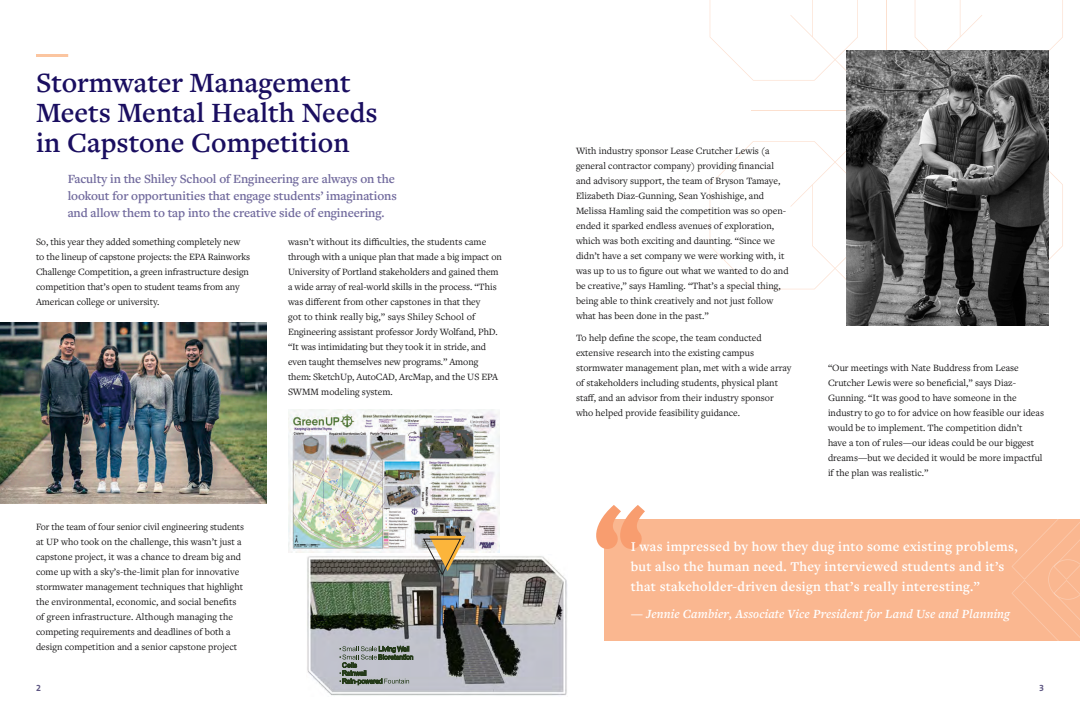
<style>
.page{position:relative;width:1080px;height:720px;background:#fff}
.page>*{position:absolute;margin:0;border:0;box-sizing:border-box;transform-origin:0 0}
.t1{font:600 29px/30px "Freight Text Pro";color:#1a0e60}
.t2{font:600 14px/20px "Freight Text Pro";letter-spacing:.02em;color:#fff}
.t3{font:600 13px/17px "Freight Text Pro";letter-spacing:-.01em;color:#716a9d}
.t4{font:italic 600 13px "Freight Text Pro";letter-spacing:.01em;color:#fff}
.t5{font:10px/15px "Freight Text Pro";color:#161516}
.t6{font:700 9px "The Sans B W7";color:#5d5582}
</style>
<div class="page">
<img style="left:307px;top:556px;width:260px;height:140px">
<svg style="left:339px;top:645px;width:74px;height:40px;background:#949b99"></svg>
<hr style="left:36px;top:54px;width:32px;height:3px;background:#fbc5a0">
<img style="left:0;top:322px;width:266px;height:182px">
<div style="left:605px;top:520px;width:475px;height:121px;background:#fab790"></div>
<svg style="left:1011px;top:519px;width:69px;height:122px"></svg>
<svg style="left:596px;top:505px;width:49px;height:44px"></svg>
<img style="left:288px;top:409px;width:212px;height:143px">
<svg style="left:423px;top:536px;width:43px;height:39px;background:#ad976d"></svg>
<hr style="left:886px;top:0;width:1px;height:246px;background:#f9b188">
<hr style="left:751px;top:111px;width:271px;height:1px;background:#f9b188">
<svg style="left:790px;top:15px;width:125px;height:126px"></svg>
<svg style="left:710px;top:141px;width:353px;height:148px"></svg>
<svg style="left:915px;top:0;width:148px;height:51px"></svg>
<svg style="left:710px;top:0;width:148px;height:81px"></svg>
<img style="left:847px;top:50px;width:202px;height:275px">
<h1 class="t1" style="left:36px;top:67px;width:343px">Stormwater Management<br>Meets Mental Health Needs in Capstone Competition</h1>
<h3 class="t3" style="left:68px;top:170px;width:331px">Faculty in the Shiley School of Engineering are always on the lookout for opportunities that engage students’ imaginations and allow them to tap into the creative side of engineering.</h3>
<p class="t5" style="left:36px;top:234px;width:216px">So, this year they added something completely new to the lineup of capstone projects: the EPA Rainworks Challenge Competition, a green infrastructure design competition that’s open to student teams from any American college or university.</p>
<p class="t5" style="left:288px;top:234px;width:215px">wasn’t without its difficulties, the students came through with a unique plan that made a big impact on University of Portland stakeholders and gained them a wide array of real-world skills in the process. “This was different from other capstones in that they<br>got to think really big,” says Shiley School of Engineering assistant professor Jordy Wolfand, PhD. “It was intimidating but they took it in stride, and even taught themselves new programs.” Among them: SketchUp, AutoCAD, ArcMap, and the US EPA SWMM modeling system.</p>
<p class="t5" style="left:36px;top:519px;width:210px">For the team of four senior civil engineering students at UP who took on the challenge, this wasn’t just a capstone project, it was a chance to dream big and come up with a sky’s-the-limit plan for innovative stormwater management techniques that highlight the environmental, economic, and social benefits of green infrastructure. Although managing the competing requirements and deadlines of both a design competition and a senior capstone project</p>
<p class="t5" style="left:576px;top:143px;width:214px">With industry sponsor Lease Crutcher Lewis (a general contractor company) providing financial and advisory support, the team of Bryson Tamaye, Elizabeth Diaz-Gunning, Sean Yoshishige, and Melissa Hamling said the competition was so open&shy;ended it sparked endless avenues of exploration, which was both exciting and daunting. “Since we didn’t have a set company we were working with, it was up to us to figure out what we wanted to do and be creative,” says Hamling. “That’s a special thing, being able to think creatively and not just follow what has been done in the past.”</p>
<p class="t5" style="left:576px;top:330px;width:217px">To help define the scope, the team conducted extensive research into the existing campus stormwater management plan, met with a wide array of stakeholders including students, physical plant staff, and an advisor from their industry sponsor who helped provide feasibility guidance.</p>
<p class="t5" style="left:828px;top:360px;width:218px">“Our meetings with Nate Buddress from Lease Crutcher Lewis were so beneficial,” says Diaz-Gunning. “It was good to have someone in the industry to go to for advice on how feasible our ideas would be to implement. The competition didn’t<br>have a ton of rules—our ideas could be our biggest dreams—but we decided it would be more impactful if the plan was realistic.”</p>
<h2 class="t2" style="left:631px;top:536px;width:388px">I was impressed by how they dug into some existing problems, but also the human need. They interviewed students and it’s that stakeholder-driven design that’s really interesting.”</h2>
<h3 class="t4" style="left:631px;top:605px;width:381px">— Jennie Cambier, Associate Vice President for Land Use and Planning</h3>
<p class="t6" style="left:36px;top:682px;width:6px">2</p>
<p class="t6" style="left:1039px;top:682px;width:6px">3</p>
</div>
